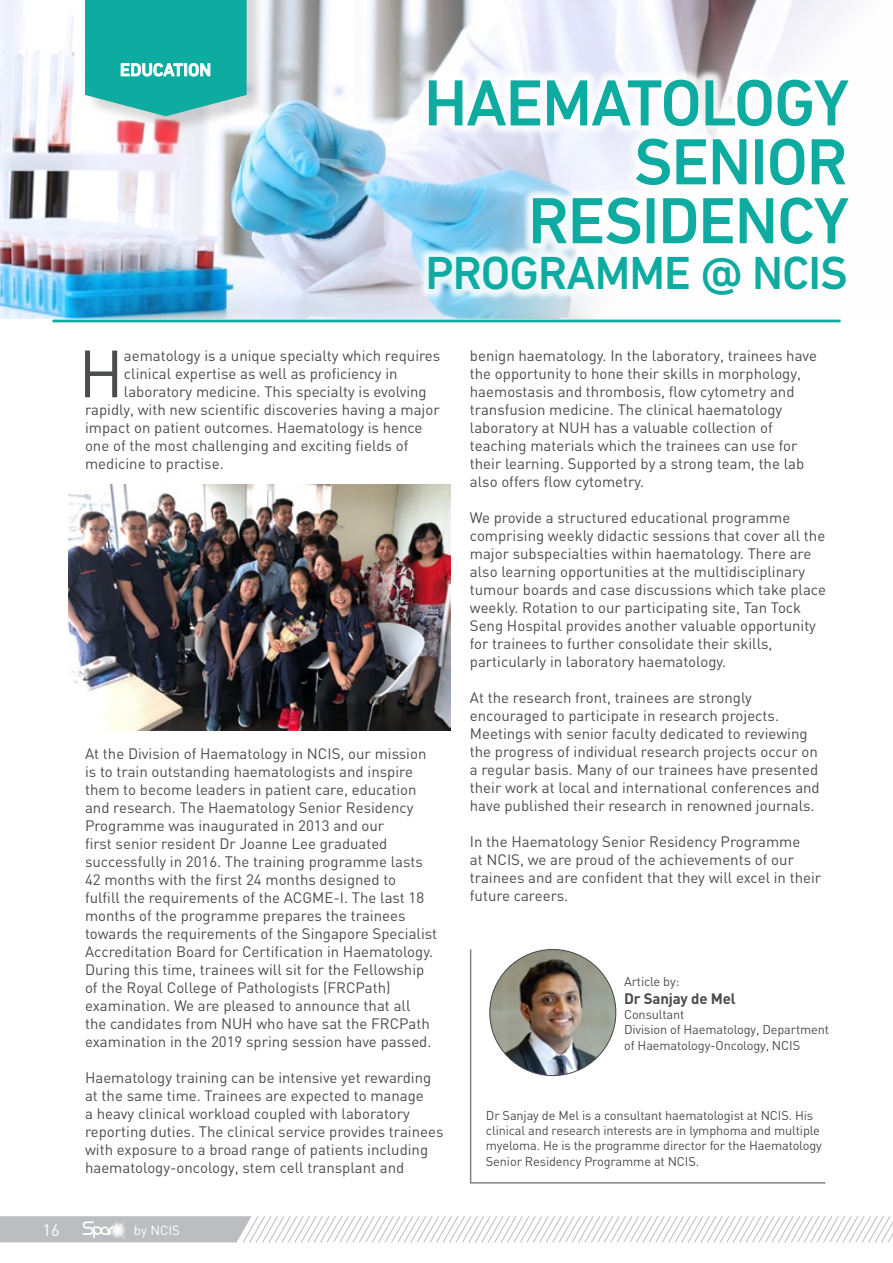
<style>
.page{position:relative;width:893px;height:1263px;background:#fff}
.page>*{position:absolute;margin:0;border:0;box-sizing:border-box;transform-origin:0 0}
.t1{font:500 66.3px/58.9px "DIN Next LT Pro";letter-spacing:-.02em;color:#0daba0;text-align:right}
.Body_Text{font:65.55px "DIN";color:#4b4c4d}
.t2{font:500 47.25px "DIN Next LT Pro";letter-spacing:-.02em;color:#0daba0}
.t3{font:500 18px "DIN Next LT Pro";color:#fff}
.t4{font:16.5px "DIN";color:#fff}
.Body_Text-2{font:15px/18px "DIN";color:#4b4c4d}
.Photo_Caption{font:700 15px "DIN";letter-spacing:-.01em;color:#4b4c4d}
.t5{font:13.2px "DIN";color:#fff}
.Photo_Caption-2{font:12.75px/15.3px "DIN";letter-spacing:-.01em;color:#4b4c4d}
</style>
<div class="page">
<img style="left:0;top:0;width:845px;height:319px">
<svg style="left:0;top:1216px;width:893px;height:27px"></svg>
<img style="left:69px;top:484px;width:382px;height:246px">
<div style="left:87px;top:0;width:178px;height:134px;background:#231f20;opacity:.17"></div>
<svg style="left:85px;top:0;width:162px;height:116px;background:#26b2a8"></svg>
<div style="left:417px;top:68px;width:443px;height:239px;background:#fff;opacity:.86"></div>
<svg style="left:469px;top:949px;width:357px;height:235px"></svg>
<img style="left:490px;top:949px;width:126px;height:126px;border-radius:63px">
<hr style="left:52px;top:320px;width:789px;height:2px;background:#0daba0">
<p class="t3" style="left:120px;top:59px;width:93px">EDUCATION</p>
<p class="t1" style="left:424px;top:73px;width:427px">HAEMATOLOGY<br>SENIOR<br>RESIDENCY</p>
<p class="t2" style="left:425px;top:245px;width:424px">PROGRAMME @ NCIS</p>
<p class="Body_Text" style="left:78px;top:333px;width:47px">H</p>
<p class="Body_Text-2" style="left:124px;top:347px;width:318px">aematology is a unique specialty which requires</p>
<p class="Body_Text-2" style="left:124px;top:365px;width:275px">clinical expertise as well as proficiency in</p>
<p class="Body_Text-2" style="left:124px;top:383px;width:304px">laboratory medicine. This specialty is evolving</p>
<p class="Body_Text-2" style="left:85px;top:401px;width:356px">rapidly, with new scientific discoveries having a major</p>
<p class="Body_Text-2" style="left:85px;top:419px;width:339px">impact on patient outcomes. Haematology is hence</p>
<p class="Body_Text-2" style="left:85px;top:437px;width:325px">one of the most challenging and exciting fields of</p>
<p class="Body_Text-2" style="left:85px;top:455px;width:140px">medicine to practise.</p>
<p class="Body_Text-2" style="left:85px;top:744px;width:354px">At the Division of Haematology in NCIS, our mission is to train outstanding haematologists and inspire them to become leaders in patient care, education and research. The Haematology Senior Residency Programme was inaugurated in 2013 and our<br>first senior resident Dr Joanne Lee graduated successfully in 2016. The training programme lasts 42 months with the first 24 months designed to<br>fulfill the requirements of the ACGME-I. The last 18 months of the programme prepares the trainees towards the requirements of the Singapore Specialist Accreditation Board for Certification in Haematology.<br>During this time, trainees will sit for the Fellowship of the Royal College of Pathologists (FRCPath) examination. We are pleased to announce that all<br>the candidates from NUH who have sat the FRCPath examination in the 2019 spring session have passed.</p>
<p class="Body_Text-2" style="left:85px;top:1068px;width:360px">Haematology training can be intensive yet rewarding at the same time. Trainees are expected to manage<br>a heavy clinical workload coupled with laboratory reporting duties. The clinical service provides trainees with exposure to a broad range of patients including haematology-oncology, stem cell transplant and</p>
<p class="t4" style="left:43px;top:1220px;width:19px">16</p>
<p class="t5" style="left:134px;top:1222px;width:48px">by NCIS</p>
<p class="Body_Text-2" style="left:470px;top:347px;width:349px">benign haematology. In the laboratory, trainees have the opportunity to hone their skills in morphology, haemostasis and thrombosis, flow cytometry and transfusion medicine. The clinical haematology laboratory at NUH has a valuable collection of teaching materials which the trainees can use for their learning. Supported by a strong team, the lab also offers flow cytometry.</p>
<p class="Body_Text-2" style="left:470px;top:509px;width:358px">We provide a structured educational programme comprising weekly didactic sessions that cover all the major subspecialties within haematology. There are also learning opportunities at the multidisciplinary tumour boards and case discussions which take place weekly. Rotation to our participating site, Tan Tock Seng Hospital provides another valuable opportunity for trainees to further consolidate their skills, particularly in laboratory haematology.</p>
<p class="Body_Text-2" style="left:470px;top:689px;width:351px">At the research front, trainees are strongly encouraged to participate in research projects.<br>Meetings with senior faculty dedicated to reviewing the progress of individual research projects occur on a regular basis. Many of our trainees have presented their work at local and international conferences and have published their research in renowned journals.</p>
<p class="Body_Text-2" style="left:470px;top:833px;width:353px">In the Haematology Senior Residency Programme<br>at NCIS, we are proud of the achievements of our trainees and are confident that they will excel in their future careers.</p>
<p class="Photo_Caption-2" style="left:624px;top:973px;width:57px">Article by:</p>
<p class="Photo_Caption" style="left:624px;top:988px;width:113px">Dr Sanjay de Mel</p>
<p class="Photo_Caption-2" style="left:624px;top:1006px;width:207px">Consultant<br>Division of Haematology, Department of Haematology-Oncology, NCIS</p>
<p class="Photo_Caption-2" style="left:486px;top:1107px;width:337px">Dr Sanjay de Mel is a consultant haematologist at NCIS. His clinical and research interests are in lymphoma and multiple myeloma. He is the programme director for the Haematology Senior Residency Programme at NCIS.</p>
</div>
